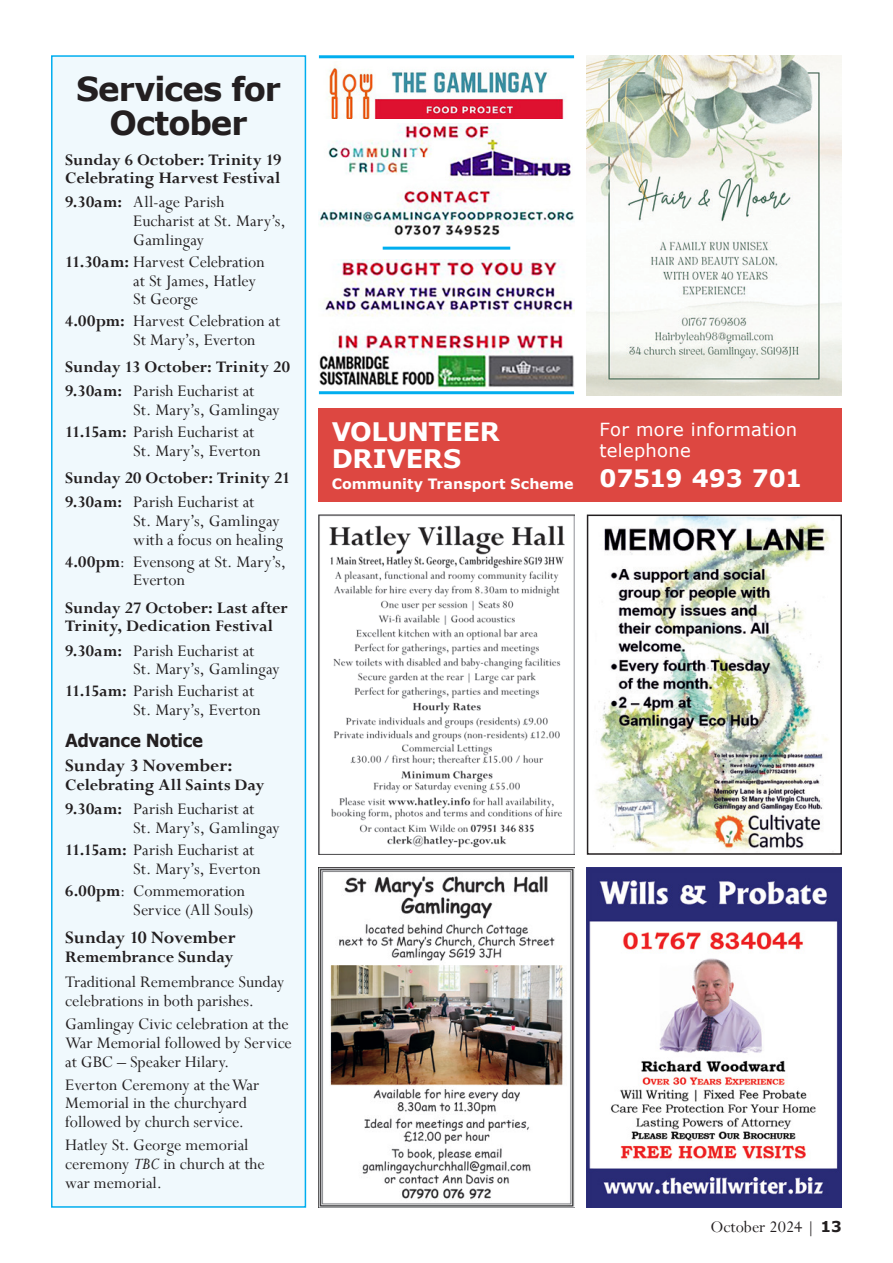
<style>
.page{position:relative;width:893px;height:1263px;background:#fff}
.page>*{position:absolute;margin:0;border:0;box-sizing:border-box;transform-origin:0 0}
.t1{font:700 33px/34.5px "Verdana";letter-spacing:-.03em;color:#231f20;text-align:center}
.t2{font:700 25.5px/27px "Verdana";letter-spacing:-.015em;color:#fff}
.t3{font:700 24px "Verdana";letter-spacing:-.015em;color:#fff}
.t4{font:700 19.5px "Perpetua";letter-spacing:-.015em;color:#231f20}
.t5{font:18px/18.8px "Perpetua";color:#231f20}
.t6{font:700 18px/24px "Perpetua";color:#231f20}
.t7{font:18px/21px "Verdana";letter-spacing:.015em;color:#fff}
.t8{font:700 18px "Verdana";letter-spacing:-.03em;color:#231f20;scale:.92 1}
.t9{font:700 14.25px "Verdana";color:#fff}
.s1{font-weight:700}
.s2{font-weight:400}
.s3{font-style:italic}
.s4{font-family:"Verdana";font-weight:700;font-size:15px}
</style>
<div class="page">
<img style="left:319px;top:867px;width:255px;height:341px">
<div style="left:52px;top:56px;width:253px;height:1151px;background:#f0f9fd"></div>
<div style="left:51px;top:55px;width:255px;height:1153px;border:2px solid #00aeef"></div>
<img style="left:319px;top:514px;width:255px;height:341px">
<hr style="left:319px;top:55px;width:255px;height:3px;background:#00aeef">
<hr style="left:319px;top:391px;width:255px;height:3px;background:#00aeef">
<img style="left:328px;top:67px;width:237px;height:52px">
<img style="left:319px;top:123px;width:255px;height:113px">
<img style="left:319px;top:259px;width:255px;height:130px">
<hr style="left:383px;top:247px;width:127px;height:3px;background:#00aeef">
<img style="left:587px;top:867px;width:255px;height:341px">
<div style="left:319px;top:408px;width:523px;height:94px;background:#dd4741"></div>
<img style="left:587px;top:55px;width:255px;height:340px">
<img style="left:596px;top:517px;width:238px;height:335px">
<div style="left:587px;top:514px;width:255px;height:341px;border:2px solid #231f20"></div>
<h1 class="t1" style="left:76px;top:71px;width:206px">Services for<br>October</h1>
<p class="t6" style="left:65px;top:150px;width:218px;line-height:18.8px">Sunday 6 October: Trinity 19<br>Celebrating Harvest Festival</p>
<p class="t5" style="left:133px;top:192px;width:154px;text-indent:-68px"><span class="s1">9.30am:</span> All-age Parish<br>Eucharist at St. Mary’s,<br>Gamlingay</p>
<p class="t5" style="left:133px;top:252px;width:133px;text-indent:-68px"><span class="s1">11.30am:</span> Harvest Celebration at St James, Hatley<br>St George</p>
<p class="t5" style="left:133px;top:311px;width:148px;text-indent:-68px"><span class="s1">4.00pm:</span> Harvest Celebration at<br>St Mary’s, Everton</p>
<p class="t6" style="left:65px;top:355px;width:226px">Sunday 13 October: Trinity 20<br>9.30am: <span class="s2">Parish Eucharist at</span></p>
<p class="t5" style="left:65px;top:399px;width:216px;line-height:21.9px;text-indent:68px">St. Mary’s, Gamlingay<br><span class="s1">11.15am:</span> Parish Eucharist at</p>
<p class="t5" style="left:133px;top:441px;width:129px">St. Mary’s, Everton</p>
<p class="t6" style="left:65px;top:466px;width:227px">Sunday 20 October: Trinity 21<br>9.30am: <span class="s2">Parish Eucharist at</span></p>
<p class="t5" style="left:133px;top:511px;width:151px">St. Mary’s, Gamlingay with a focus on healing</p>
<p class="t5" style="left:133px;top:552px;width:154px;text-indent:-68px"><span class="s1">4.00pm</span>: Evensong at St. Mary’s,<br>Everton</p>
<p class="t6" style="left:65px;top:598px;width:224px;line-height:18.8px">Sunday 27 October: Last after<br>Trinity, Dedication Festival</p>
<p class="t5" style="left:133px;top:641px;width:148px;text-indent:-68px"><span class="s1">9.30am:</span> Parish Eucharist at<br>St. Mary’s, Gamlingay</p>
<p class="t5" style="left:133px;top:681px;width:129px;text-indent:-68px"><span class="s1">11.15am:</span> Parish Eucharist at<br>St. Mary’s, Everton</p>
<p class="t8" style="left:65px;top:728px;width:151px">Advance Notice</p>
<p class="t4" style="left:65px;top:753px;width:169px">Sunday 3 November:</p>
<p class="t6" style="left:65px;top:773px;width:201px">Celebrating All Saints Day<br>9.30am: <span class="s2">Parish Eucharist at</span></p>
<p class="t5" style="left:65px;top:817px;width:216px;line-height:21.9px;text-indent:68px">St. Mary’s, Gamlingay<br><span class="s1">11.15am:</span> Parish Eucharist at</p>
<p class="t5" style="left:65px;top:857px;width:197px;line-height:21.9px;text-indent:68px">St. Mary’s, Everton<br><span class="s1">6.00pm</span>: Commemoration</p>
<p class="t5" style="left:133px;top:900px;width:122px">Service (All Souls)</p>
<p class="t4" style="left:65px;top:925px;width:172px">Sunday 10 November</p>
<p class="t6" style="left:65px;top:945px;width:170px">Remembrance Sunday</p>
<p class="t5" style="left:65px;top:972px;width:221px">Traditional Remembrance Sunday celebrations in both parishes.</p>
<p class="t5" style="left:65px;top:1014px;width:228px">Gamlingay Civic celebration at the<br>War Memorial followed by Service at GBC – Speaker Hilary.</p>
<p class="t5" style="left:65px;top:1074px;width:196px">Everton Ceremony at the War<br>Memorial in the churchyard followed by church service.</p>
<p class="t5" style="left:65px;top:1135px;width:201px">Hatley St. George memorial ceremony <span class="s3">TBC</span> in church at the war memorial.</p>
<h2 class="t2" style="left:332px;top:417px;width:170px">VOLUNTEER<br>DRIVERS</h2>
<p class="t9" style="left:332px;top:473px;width:244px">Community Transport Scheme</p>
<p class="t7" style="left:600px;top:419px;width:199px">For more information telephone</p>
<h3 class="t3" style="left:600px;top:462px;width:204px">07519 493 701</h3>
<p class="t5" style="left:710px;top:1217px;width:133px">October 2024 | <span class="s4">13</span></p>
</div>
